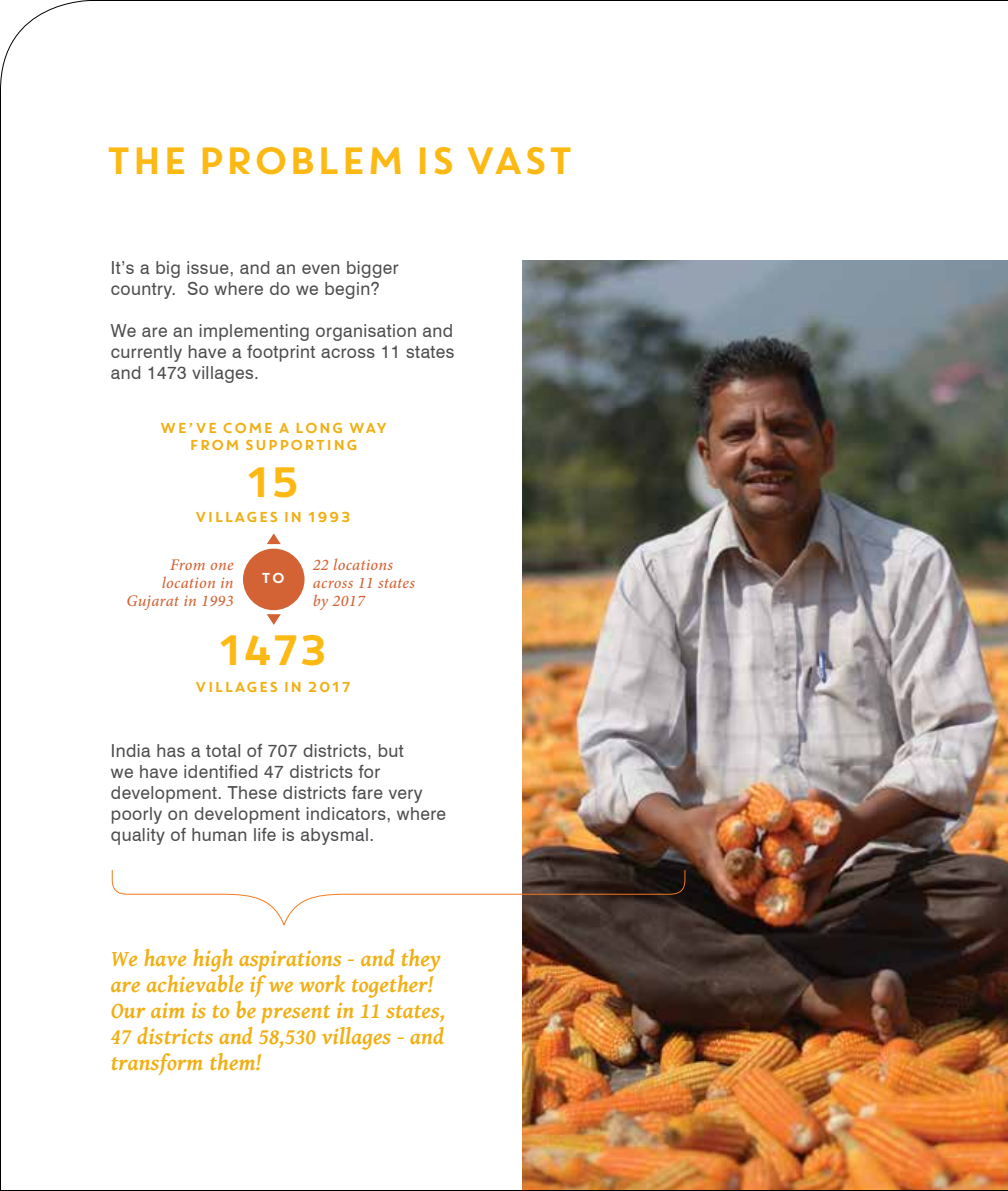
<style>
.page{position:relative;width:1008px;height:1191px;background:#fff}
.page>*{position:absolute;margin:0;border:0;box-sizing:border-box;transform-origin:0 0}
.t1{font:42.4px "Core Circus";letter-spacing:-.15em;color:#fdb913}
.t2{font:38px "Core Circus";letter-spacing:-.1em;color:#fdb913}
.t3{font:italic 700 23px/26px "Gentium Basic";letter-spacing:.01em;color:#f0af13}
.t4{font:18px/21px "Swiss 721 BT";letter-spacing:.025em;color:#4d4d4f}
.t5{font:italic 500 16.2px/18px "Minion Pro";letter-spacing:.02em;color:#d36334;text-align:right}
.t6{font:14.4px/17.2px "Core Circus";letter-spacing:-.05em;color:#f0af13;text-align:center}
.t7{font:14.4px "Core Circus";color:#fff}
</style>
<div class="page">
<img style="left:0;top:0;width:1008px;height:1191px">
<h2 class="t2" style="left:104px;top:135px;width:473px">THE PROBLEM IS VAST</h2>
<p class="t4" style="left:111px;top:257px;width:289px">It’s a big issue, and an even bigger country. So where do we begin?</p>
<p class="t4" style="left:111px;top:320px;width:345px;text-align:justify">We are an implementing organisation and currently have a footprint across 11 states and 1473 villages.</p>
<p class="t6" style="left:159px;top:418px;width:231px">WE’VE COME A LONG WAY<br>FROM SUPPORTI NG</p>
<h1 class="t1" style="left:243px;top:453px;width:61px">15</h1>
<p class="t6" style="left:194px;top:508px;width:159px">VI LLAGES I N 1993</p>
<p class="t5" style="left:126px;top:556px;width:109px">From one location in<br>Gujarat in 1993</p>
<p class="t5" style="left:313px;top:556px;width:104px;text-align:left">22 locations across 11 states by 2017</p>
<p class="t7" style="left:261px;top:568px;width:27px">TO</p>
<h1 class="t1" style="left:215px;top:622px;width:117px">1473</h1>
<p class="t6" style="left:194px;top:678px;width:159px">VI LLAGES I N 2017</p>
<p class="t4" style="left:111px;top:740px;width:337px">India has a total of 707 districts, but<br>we have identified 47 districts for development. These districts fare very poorly on development indicators, where quality of human life is abysmal.</p>
<p class="t3" style="left:111px;top:945px;width:336px">We have high aspirations - and they are achievable if we work together!<br>Our aim is to be present in 11 states,<br>47 districts and 58,530 villages - and transform them!</p>
</div>
